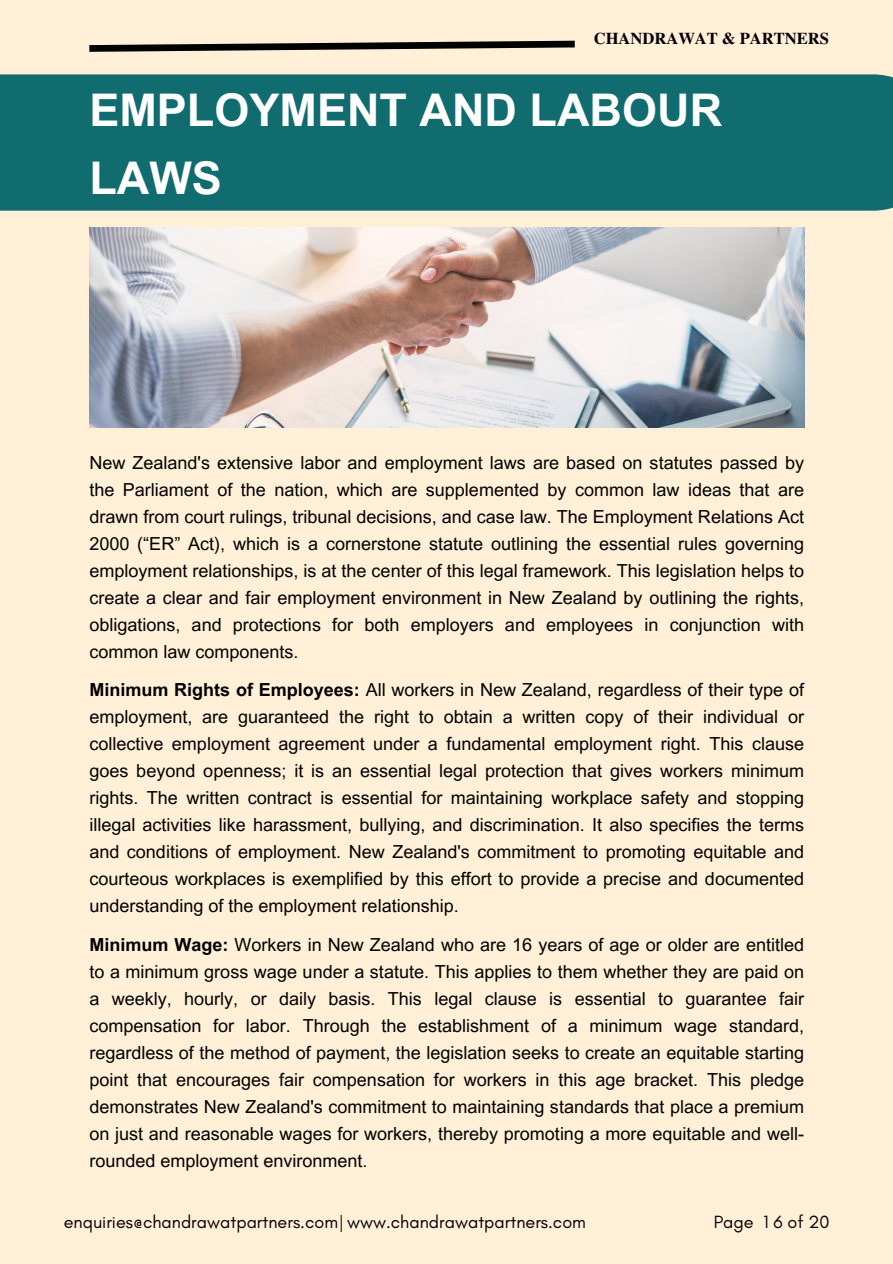
<style>
.page{position:relative;width:893px;height:1264px;background:#fff}
.page>*{position:absolute;margin:0;border:0;box-sizing:border-box;transform-origin:0 0}
.t1{font:700 45px/67.5px "Arial MT Pro";color:#fff}
.t2{font:18px/27px "Arial MT Pro";color:#000;text-align:justify}
.t3{font:18px "Glacial Indifference";color:#000}
.t4{font:700 16.5px "Te X Gyre Termes";color:#000}
.s1{font-weight:700}
</style>
<div class="page">
<div style="left:0;top:0;width:892px;height:1263px;background:#fff0d7"></div>
<img style="left:89px;top:227px;width:715px;height:201px">
<div style="left:0;top:74px;width:892px;height:137px;background:#116c70"></div>
<svg style="left:89px;top:40px;width:486px;height:12px"></svg>
<p class="t4" style="left:593px;top:26px;width:236px">CHANDRAWAT &amp; PARTNERS</p>
<h1 class="t1" style="left:89px;top:82px;width:634px">EMPLOYMENT AND LABOUR<br>LAWS</h1>
<p class="t2" style="left:89px;top:451px;width:716px">New Zealand's extensive labor and employment laws are based on statutes passed by the Parliament of the nation, which are supplemented by common law ideas that are drawn from court rulings, tribunal decisions, and case law. The Employment Relations Act 2000 (“ER” Act), which is a cornerstone statute outlining the essential rules governing employment relationships, is at the center of this legal framework. This legislation helps to create a clear and fair employment environment in New Zealand by outlining the rights, obligations, and protections for both employers and employees in conjunction with common law components.</p>
<p class="t2" style="left:89px;top:678px;width:716px"><span class="s1">Minimum Rights of Employees:</span> All workers in New Zealand, regardless of their type of employment, are guaranteed the right to obtain a written copy of their individual or collective employment agreement under a fundamental employment right. This clause goes beyond openness; it is an essential legal protection that gives workers minimum rights. The written contract is essential for maintaining workplace safety and stopping illegal activities like harassment, bullying, and discrimination. It also specifies the terms and conditions of employment. New Zealand's commitment to promoting equitable and courteous workplaces is exemplified by this effort to provide a precise and documented understanding of the employment relationship.</p>
<p class="t2" style="left:89px;top:933px;width:716px"><span class="s1">Minimum Wage:</span> Workers in New Zealand who are 16 years of age or older are entitled to a minimum gross wage under a statute. This applies to them whether they are paid on a weekly, hourly, or daily basis. This legal clause is essential to guarantee fair compensation for labor. Through the establishment of a minimum wage standard, regardless of the method of payment, the legislation seeks to create an equitable starting point that encourages fair compensation for workers in this age bracket. This pledge demonstrates New Zealand's commitment to maintaining standards that place a premium on just and reasonable wages for workers, thereby promoting a more equitable and well&shy;rounded employment environment.</p>
<p class="t3" style="left:64px;top:1210px;width:523px">enquiries@chandrawatpartners.com| www.chandrawatpartners.com</p>
<p class="t3" style="left:713px;top:1210px;width:117px">Page 1 6 of 20</p>
</div>
